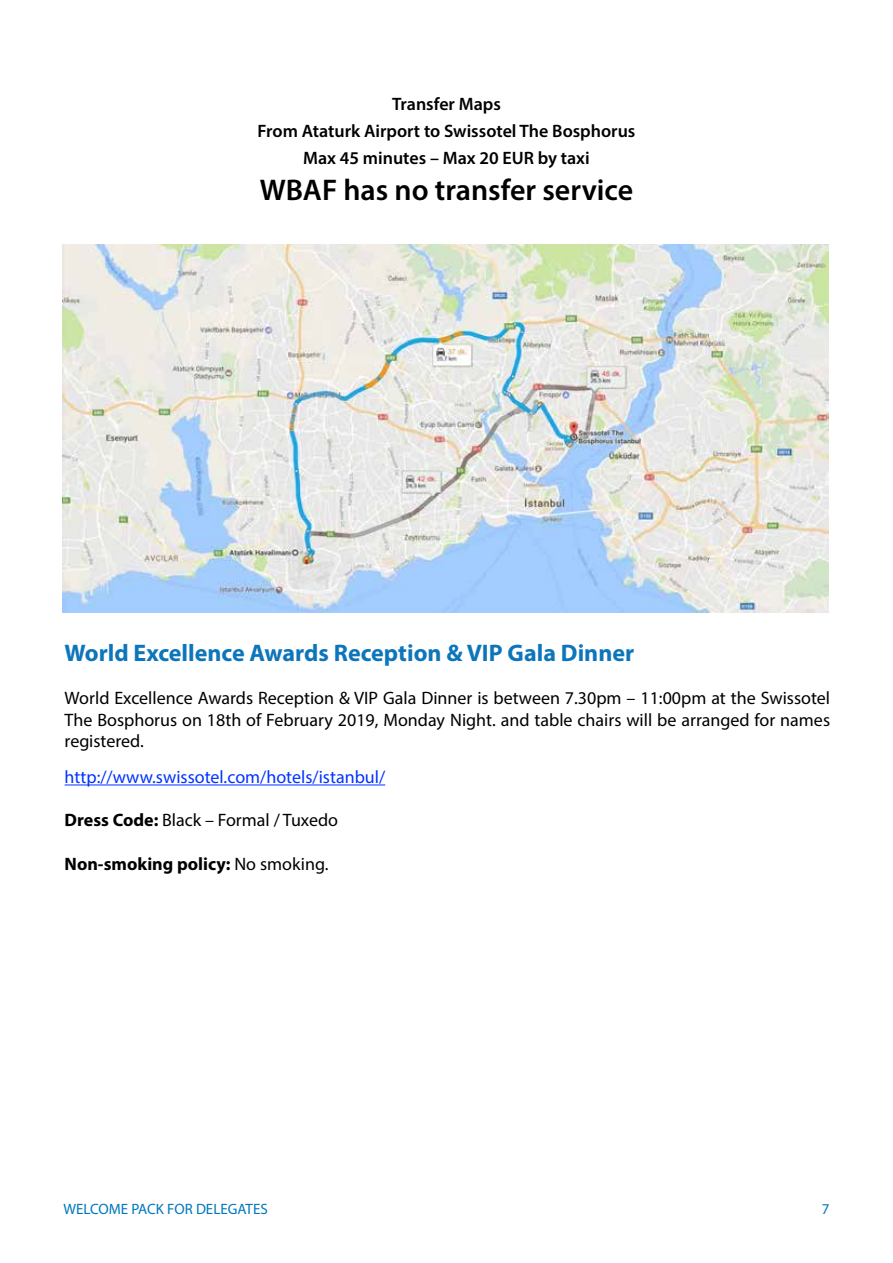
<style>
.page{position:relative;width:893px;height:1263px;background:#fff}
.page>*{position:absolute;margin:0;border:0;box-sizing:border-box;transform-origin:0 0}
.t1{font:600 30px "Myriad Pro";color:#000}
.t2{font:700 24px "Myriad Pro";color:#0d76bb}
.t3{font:18px/21.6px "Myriad Pro";color:#000;text-align:justify}
.t4{font:600 18px/27px "Myriad Pro";color:#000;text-align:center}
.t5{font:18px "Myriad Pro";color:#03f}
.t6{font:700 18px "Myriad Pro";color:#000}
.t7{font:15px "Myriad Pro";color:#0076bd}
.s1{font-weight:700}
.s2{font-weight:400}
</style>
<div class="page">
<hr style="left:65px;top:784px;width:320px;height:1px;background:#03f">
<img style="left:63px;top:245px;width:765px;height:368px">
<p class="t4" style="left:258px;top:90px;width:379px">Transfer Maps<br>From Ataturk Airport to Swissotel The Bosphorus<br>Max 45 minutes – Max 20 EUR by taxi</p>
<h1 class="t1" style="left:260px;top:171px;width:375px">WBAF has no transfer service</h1>
<h2 class="t2" style="left:65px;top:637px;width:571px">World Excellence Awards Reception &amp; VIP Gala Dinner</h2>
<p class="t3" style="left:65px;top:687px;width:767px">World Excellence Awards Reception &amp; VIP Gala Dinner is between 7.30pm – 11:00pm at the Swissotel The Bosphorus on 18th of February 2019, Monday Night. and table chairs will be arranged for names registered.</p>
<p class="t5" style="left:65px;top:766px;width:322px">http://www.swissotel.com/hotels/istanbul/</p>
<p class="t3" style="left:65px;top:809px;width:275px"><span class="s1">Dress Code:</span> Black – Formal / Tuxedo</p>
<p class="t6" style="left:65px;top:852px;width:265px">Non-smoking policy: <span class="s2">No smoking.</span></p>
<p class="t7" style="left:64px;top:1200px;width:206px">WELCOME PACK FOR DELEGATES</p>
<p class="t7" style="left:822px;top:1200px;width:9px">7</p>
</div>
